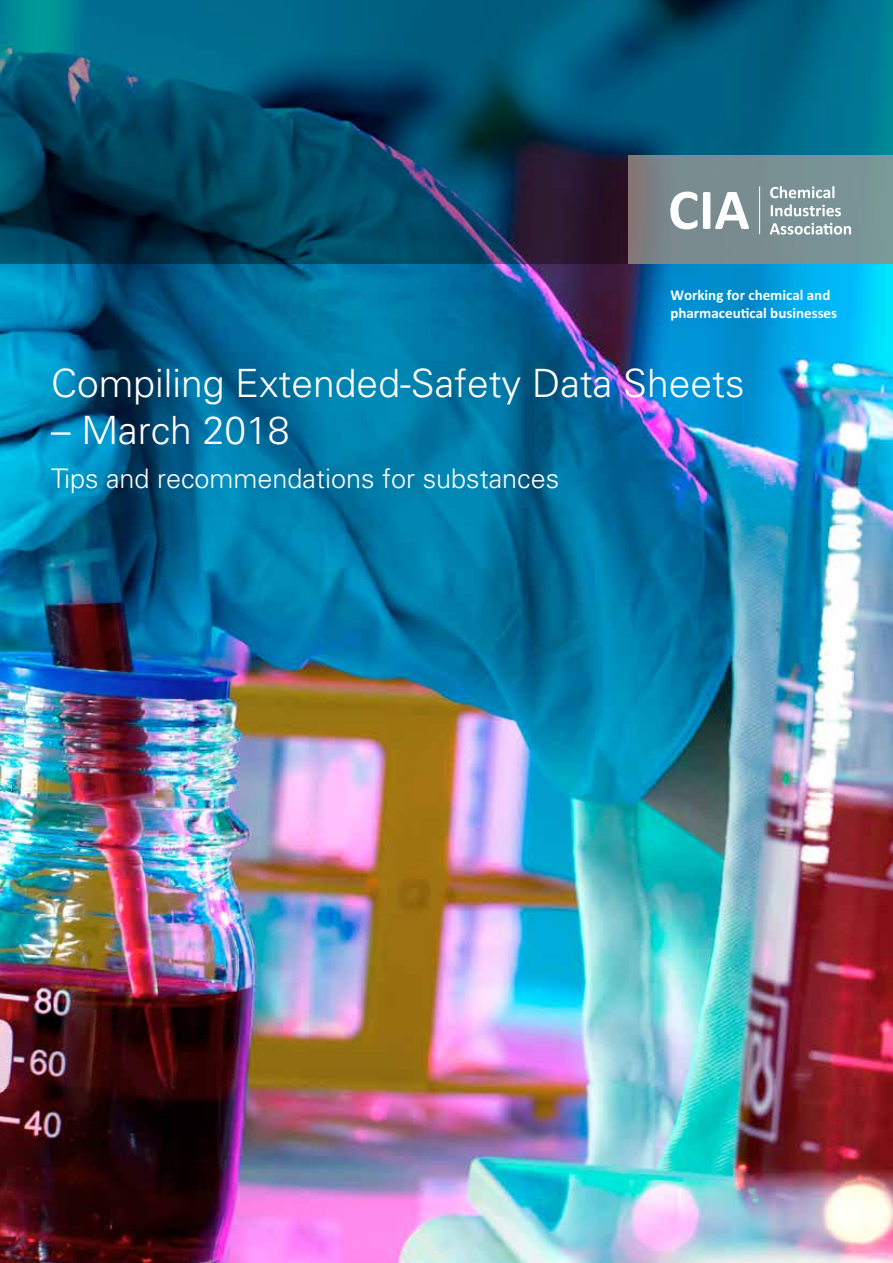
<style>
.page{position:relative;width:893px;height:1263px;background:#fff}
.page>*{position:absolute;margin:0;border:0;box-sizing:border-box;transform-origin:0 0}
.t1{font:300 39px "Univers";color:#fff}
.t2{font:300 27px "Univers";color:#fff}
.t3{font:700 15px/18px "Calibri";color:#fff}
</style>
<div class="page">
<img style="left:0;top:264px;width:893px;height:999px">
<svg style="left:0;top:0;width:893px;height:264px;background:#044d6a"></svg>
<svg style="left:628px;top:156px;width:265px;height:108px;background:#7a8c8f"></svg>
<svg style="left:670px;top:192px;width:79px;height:37px"></svg>
<svg style="left:770px;top:186px;width:64px;height:12px"></svg>
<svg style="left:771px;top:204px;width:70px;height:12px"></svg>
<svg style="left:770px;top:223px;width:81px;height:12px"></svg>
<hr style="left:759px;top:186px;width:1px;height:48px;background:#fff">
<p class="t3" style="left:670px;top:286px;width:168px">Working for chemical and pharmaceu cal businesses</p>
<p class="t1" style="left:51px;top:360px;width:695px">Compiling Extended-Safety Data Sheets</p>
<p class="t1" style="left:51px;top:407px;width:240px">– March 2018</p>
<p class="t2" style="left:51px;top:462px;width:510px">Tips and recommendations for substances</p>
</div>
